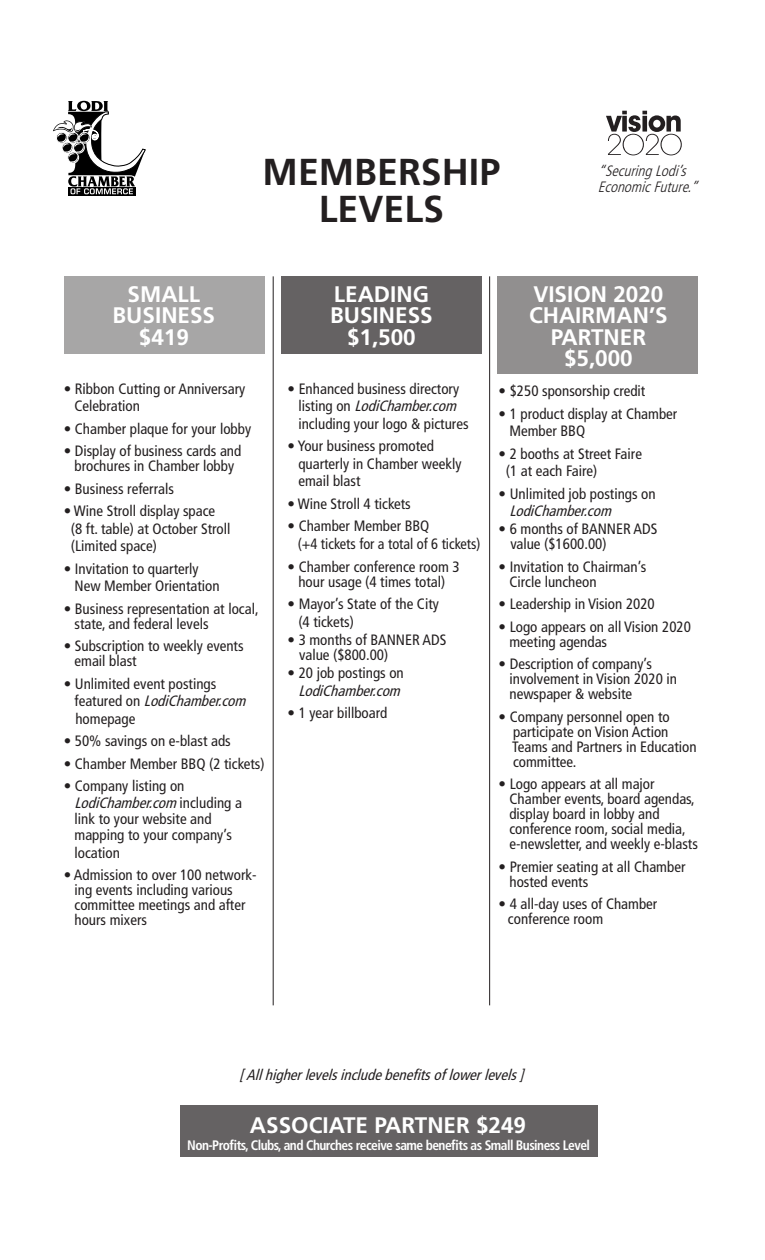
<style>
.page{position:relative;width:765px;height:1260px;background:#fff}
.page>*{position:absolute;margin:0;border:0;box-sizing:border-box;transform-origin:0 0}
.t1{font:700 37.5px "Frutiger";color:#231f20}
.t2{font:700 22.5px "Frutiger";color:#fff}
.t3{font:condensed 15px "Frutiger";color:#231f20}
.t4{font:italic condensed 15px "Frutiger";color:#231f20}
.t5{font:italic 300 condensed 15px "Frutiger";color:#231f20}
.t6{font:condensed 15px "Frutiger";color:#231f20;scale:.96 1}
.t7{font:700 condensed 13.75px "Frutiger";letter-spacing:-.04em;color:#fff}
.s1{font-style:normal}
</style>
<div class="page">
<svg style="left:68px;top:194px;width:67px;height:2px"></svg>
<svg style="left:53px;top:101px;width:93px;height:93px"></svg>
<div style="left:281px;top:276px;width:201px;height:78px;background:#656263"></div>
<div style="left:181px;top:1105px;width:417px;height:52px;background:#656263"></div>
<div style="left:65px;top:276px;width:200px;height:78px;background:#a7a6a6"></div>
<div style="left:498px;top:276px;width:200px;height:98px;background:#918f8f"></div>
<hr style="left:273px;top:276px;width:1px;height:729px;background:#231f20">
<hr style="left:489px;top:276px;width:1px;height:729px;background:#231f20">
<svg style="left:606px;top:111px;width:76px;height:44px"></svg>
<p class="t2" style="left:128px;top:281px;width:74px">SMALL</p>
<p class="t2" style="left:113px;top:302px;width:104px">BUSINESS</p>
<p class="t2" style="left:139px;top:324px;width:52px">$419</p>
<p class="t1" style="left:263px;top:150px;width:239px">MEMBERSHIP</p>
<p class="t1" style="left:319px;top:187px;width:127px">LEVELS</p>
<p class="t2" style="left:334px;top:281px;width:96px">LEADING</p>
<p class="t2" style="left:330px;top:302px;width:104px">BUSINESS</p>
<p class="t2" style="left:347px;top:324px;width:70px">$1,500</p>
<p class="t5" style="left:598px;top:162px;width:94px">“SecuringLodi’s</p>
<p class="t5" style="left:598px;top:179px;width:106px">EconomicFuture.”</p>
<p class="t2" style="left:533px;top:281px;width:132px">VISION 2020</p>
<p class="t2" style="left:529px;top:302px;width:140px">CHAIRMAN’S</p>
<p class="t2" style="left:551px;top:324px;width:97px">PARTNER</p>
<p class="t2" style="left:564px;top:345px;width:70px">$5,000</p>
<p class="t3" style="left:64px;top:380px;width:183px">• Ribbon Cutting or Anniversary</p>
<p class="t3" style="left:75px;top:397px;width:67px">Celebration</p>
<p class="t3" style="left:64px;top:420px;width:189px">• Chamber plaque for your lobby</p>
<p class="t3" style="left:64px;top:442px;width:179px">• Display of business cards and</p>
<p class="t3" style="left:75px;top:457px;width:161px">brochures in Chamber lobby</p>
<p class="t3" style="left:64px;top:480px;width:112px">• Business referrals</p>
<p class="t3" style="left:64px;top:502px;width:153px">• Wine Stroll display space</p>
<p class="t3" style="left:71px;top:520px;width:161px">(8 ft. table) at October Stroll</p>
<p class="t3" style="left:71px;top:537px;width:88px">(Limited space)</p>
<p class="t3" style="left:64px;top:560px;width:136px">• Invitation to quarterly</p>
<p class="t3" style="left:75px;top:577px;width:147px">New Member Orientation</p>
<p class="t3" style="left:64px;top:600px;width:196px">• Business representation at local,</p>
<p class="t3" style="left:75px;top:615px;width:136px">state, and federal levels</p>
<p class="t3" style="left:64px;top:637px;width:181px">• Subscription to weekly events</p>
<p class="t3" style="left:75px;top:652px;width:64px">email blast</p>
<p class="t3" style="left:64px;top:675px;width:154px">• Unlimited event postings</p>
<p class="t4" style="left:75px;top:692px;width:177px"><span class="s1">f e a t u r e d o n</span> LodiChamber.com</p>
<p class="t3" style="left:75px;top:710px;width:61px">homepage</p>
<p class="t3" style="left:64px;top:732px;width:169px">• 50% savings on e-blast ads</p>
<p class="t3" style="left:64px;top:755px;width:202px">• Chamber Member BBQ (2 tickets)</p>
<p class="t3" style="left:64px;top:777px;width:122px">• Company listing on</p>
<p class="t4" style="left:75px;top:794px;width:169px">LodiChamber.com <span class="s1">i n c l u d i n g a</span></p>
<p class="t3" style="left:75px;top:810px;width:139px">link to your website and</p>
<p class="t3" style="left:75px;top:826px;width:159px">mapping to your company’s</p>
<p class="t3" style="left:75px;top:844px;width:47px">location</p>
<p class="t3" style="left:64px;top:866px;width:194px">• Admission to over 100 network-</p>
<p class="t3" style="left:75px;top:881px;width:160px">ing events including various</p>
<p class="t3" style="left:75px;top:896px;width:173px">committee meetings and after</p>
<p class="t3" style="left:75px;top:911px;width:74px">hours mixers</p>
<p class="t3" style="left:288px;top:380px;width:173px">• Enhanced business directory</p>
<p class="t4" style="left:298px;top:397px;width:164px"><span class="s1">l i s t i n g o n</span> LodiChamber.com</p>
<p class="t3" style="left:298px;top:415px;width:172px">including your logo &amp; pictures</p>
<p class="t3" style="left:288px;top:437px;width:148px">• Your business promoted</p>
<p class="t3" style="left:298px;top:455px;width:165px">quarterly in Chamber weekly</p>
<p class="t3" style="left:298px;top:472px;width:64px">email blast</p>
<p class="t3" style="left:288px;top:495px;width:125px">• Wine Stroll 4 tickets</p>
<p class="t3" style="left:288px;top:517px;width:143px">• Chamber Member BBQ</p>
<p class="t6" style="left:298px;top:535px;width:192px">(+4 tickets for a total of 6 tickets)</p>
<p class="t3" style="left:288px;top:558px;width:174px">• Chamber conference room 3</p>
<p class="t3" style="left:298px;top:573px;width:148px">hour usage (4 times total)</p>
<p class="t3" style="left:288px;top:595px;width:153px">• Mayor’s State of the City</p>
<p class="t3" style="left:298px;top:613px;width:57px">(4 tickets)</p>
<p class="t3" style="left:288px;top:631px;width:160px">• 3 months of BANNER ADS</p>
<p class="t3" style="left:299px;top:646px;width:91px">value ($800.00)</p>
<p class="t3" style="left:288px;top:664px;width:118px">• 20 job postings on</p>
<p class="t4" style="left:298px;top:682px;width:108px">LodiChamber.com</p>
<p class="t3" style="left:288px;top:704px;width:101px">• 1 year billboard</p>
<p class="t3" style="left:499px;top:382px;width:148px">• $250 sponsorship credit</p>
<p class="t3" style="left:499px;top:405px;width:180px">• 1 product display at Chamber</p>
<p class="t3" style="left:509px;top:422px;width:77px">Member BBQ</p>
<p class="t3" style="left:499px;top:445px;width:145px">• 2 booths at Street Faire</p>
<p class="t3" style="left:506px;top:462px;width:93px">(1 at each Faire)</p>
<p class="t3" style="left:499px;top:485px;width:159px">• Unlimited job postings on</p>
<p class="t4" style="left:509px;top:502px;width:108px">LodiChamber.com</p>
<p class="t3" style="left:499px;top:520px;width:160px">• 6 months of BANNER ADS</p>
<p class="t3" style="left:510px;top:535px;width:98px">value ($1600.00)</p>
<p class="t3" style="left:499px;top:558px;width:149px">• Invitation to Chairman’s</p>
<p class="t3" style="left:509px;top:573px;width:89px">Circle luncheon</p>
<p class="t3" style="left:499px;top:595px;width:158px">• Leadership in Vision 2020</p>
<p class="t3" style="left:499px;top:618px;width:194px">• Logo appears on all Vision 2020</p>
<p class="t3" style="left:509px;top:633px;width:99px">meeting agendas</p>
<p class="t3" style="left:499px;top:655px;width:155px">• Description of company’s</p>
<p class="t3" style="left:509px;top:670px;width:169px">involvement in Vision 2020 in</p>
<p class="t3" style="left:509px;top:685px;width:124px">newspaper &amp; website</p>
<p class="t3" style="left:499px;top:708px;width:173px">• Company personnel open to</p>
<p class="t3" style="left:513px;top:723px;width:157px">participate on Vision Action</p>
<p class="t3" style="left:512px;top:738px;width:186px">Teams and Partners in Education</p>
<p class="t3" style="left:513px;top:753px;width:65px">committee.</p>
<p class="t3" style="left:499px;top:775px;width:158px">• Logo appears at all major</p>
<p class="t3" style="left:509px;top:790px;width:187px">Chamber events, board agendas,</p>
<p class="t3" style="left:509px;top:805px;width:152px">display board in lobby and</p>
<p class="t3" style="left:509px;top:820px;width:178px">conference room, social media,</p>
<p class="t3" style="left:509px;top:835px;width:190px">e-newsletter, and weekly e-blasts</p>
<p class="t3" style="left:499px;top:858px;width:188px">• Premier seating at all Chamber</p>
<p class="t3" style="left:509px;top:873px;width:80px">hosted events</p>
<p class="t3" style="left:499px;top:895px;width:160px">• 4 all-day uses of Chamber</p>
<p class="t3" style="left:508px;top:910px;width:97px">conference room</p>
<p class="t4" style="left:239px;top:1067px;width:291px">[Allhigherlevelsincludebenefitsoflowerlevels]</p>
<p class="t2" style="left:250px;top:1112px;width:278px">ASSOCIATE PARTNER $249</p>
<p class="t7" style="left:187px;top:1137px;width:404px">Non-Profits, Clubs, and Churches receive same benefits as Small Business Level</p>
</div>
